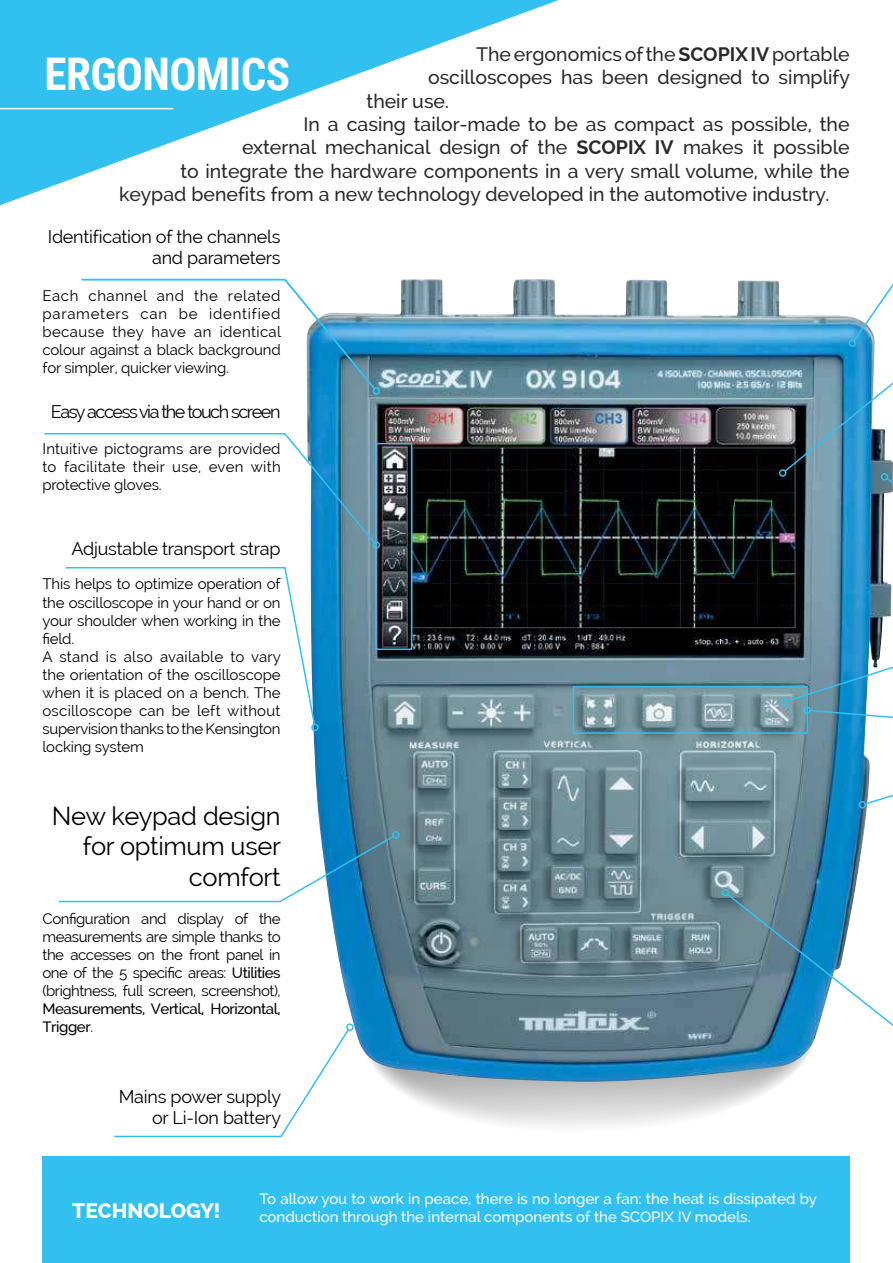
<style>
.page{position:relative;width:893px;height:1263px;background:#fff}
.page>*{position:absolute;margin:0;border:0;box-sizing:border-box;transform-origin:0 0}
.t1{font:700 45px "Roboto Condensed";letter-spacing:-.015em;color:#fff}
.t2{font:25.5px/30.6px "Raleway";letter-spacing:-.015em;color:#000;text-align:right}
.t3{font:800 21px "Raleway";color:#fff}
.t4{font:500 19.5px "Raleway";color:#292928}
.t5{font:18px/21.6px "Raleway";letter-spacing:-.015em;color:#000;text-align:right}
.t6{font:18px "Raleway";letter-spacing:-.08em;color:#000}
.t7{font:15px/18px "Raleway";letter-spacing:-.015em;color:#000;text-align:justify}
.t8{font:500 15px "Raleway";color:#fff}
.t9{font:500 15px/18px "Raleway";letter-spacing:-.03em;color:#000}
.s1{font-weight:700}
.s2{font-weight:500}
.s3{font-weight:400}
</style>
<div class="page">
<svg style="left:390px;top:1083px;width:390px;height:43px"></svg>
<svg style="left:0;top:0;width:559px;height:205px"></svg>
<hr style="left:0;top:108px;width:173px;height:1px;background:#fff">
<img style="left:307px;top:279px;width:585px;height:804px">
<div style="left:43px;top:1157px;width:807px;height:106px;background:#32c0f1"></div>
<div style="left:573px;top:686px;width:235px;height:48px;border:2px solid #32c0f1"></div>
<div style="left:375px;top:443px;width:37px;height:207px;border:2px solid #32c0f1"></div>
<svg style="left:58px;top:834px;width:337px;height:69px"></svg>
<div style="left:392px;top:831px;width:8px;height:8px;border:2px solid #32c0f1;border-radius:50%"></div>
<div style="left:779px;top:469px;width:7px;height:8px;border:2px solid #32c0f1;border-radius:50%"></div>
<svg style="left:114px;top:1028px;width:236px;height:110px"></svg>
<div style="left:346px;top:1023px;width:8px;height:8px;border:2px solid #32c0f1;border-radius:50%"></div>
<svg style="left:65px;top:566px;width:251px;height:160px"></svg>
<div style="left:311px;top:724px;width:8px;height:7px;border:2px solid #32c0f1;border-radius:50%"></div>
<svg style="left:44px;top:432px;width:332px;height:113px"></svg>
<div style="left:373px;top:541px;width:7px;height:8px;border:2px solid #32c0f1;border-radius:50%"></div>
<svg style="left:81px;top:278px;width:295px;height:113px"></svg>
<div style="left:373px;top:387px;width:7px;height:8px;border:2px solid #32c0f1;border-radius:50%"></div>
<svg style="left:726px;top:892px;width:167px;height:168px"></svg>
<div style="left:722px;top:889px;width:7px;height:7px;border:2px solid #32c0f1;border-radius:50%"></div>
<svg style="left:808px;top:709px;width:85px;height:13px"></svg>
<div style="left:803px;top:706px;width:8px;height:8px;border:2px solid #32c0f1;border-radius:50%"></div>
<svg style="left:863px;top:781px;width:30px;height:25px"></svg>
<div style="left:859px;top:801px;width:7px;height:7px;border:2px solid #32c0f1;border-radius:50%"></div>
<svg style="left:785px;top:652px;width:108px;height:51px"></svg>
<div style="left:780px;top:698px;width:8px;height:8px;border:2px solid #32c0f1;border-radius:50%"></div>
<img style="left:783px;top:279px;width:110px;height:235px">
<div style="left:848px;top:339px;width:8px;height:8px;border:2px solid #32c0f1;border-radius:50%"></div>
<h3 class="t4" style="left:476px;top:46px;width:375px">The ergonomics of the <span class="s1">SCOPIX IV</span> portable</h3>
<h3 class="t4" style="left:428px;top:70px;width:423px">oscilloscopes has been designed to simplify</h3>
<h3 class="t4" style="left:367px;top:93px;width:84px">their use.</h3>
<h3 class="t4" style="left:304px;top:117px;width:547px">In a casing tailor-made to be as compact as possible, the</h3>
<h3 class="t4" style="left:242px;top:140px;width:609px">external mechanical design of the <span class="s1">SCOPIX IV</span> makes it possible</h3>
<h3 class="t4" style="left:181px;top:163px;width:670px">to integrate the hardware components in a very small volume, while the</h3>
<h3 class="t4" style="left:119px;top:187px;width:712px">keypad benefits from a new technology developed in the automotive industry.</h3>
<h1 class="t1" style="left:45px;top:56px;width:247px">ERGONOMICS</h1>
<p class="t5" style="left:48px;top:227px;width:234px">Identification of the channels and parameters</p>
<p class="t7" style="left:43px;top:288px;width:240px">Each channel and the related parameters can be identified because they have an identical colour against a black background for simpler, quicker viewing.</p>
<p class="t6" style="left:51px;top:405px;width:231px">Easy access via the touch screen</p>
<p class="t7" style="left:43px;top:442px;width:240px">Intuitive pictograms are provided to facilitate their use, even with protective gloves.</p>
<p class="t5" style="left:71px;top:540px;width:211px">Adjustable transport strap</p>
<p class="t7" style="left:43px;top:577px;width:240px;text-align:left">This helps to optimize operation of the oscilloscope in your hand or on your shoulder when working in the field.<br>A stand is also available to vary the orientation of the oscilloscope when it is placed on a bench. The oscilloscope can be left without supervision thanks to the Kensington locking system</p>
<h2 class="t2" style="left:52px;top:803px;width:231px">New keypad design for optimum user comfort</h2>
<p class="t7" style="left:43px;top:909px;width:240px">Configuration and display of the measurements are simple thanks to the accesses on the front panel in one of the 5 specific areas: <span class="s2">Utilities </span>(brightness, full screen, screenshot),</p>
<p class="t9" style="left:43px;top:1001px;width:240px">Measurements, Vertical, Horizontal,<br>Trigger<span class="s3">.</span></p>
<p class="t5" style="left:119px;top:1087px;width:164px">Mains power supply or Li-Ion battery</p>
<h3 class="t3" style="left:72px;top:1202px;width:150px">TECHNOLOGY!</h3>
<p class="t8" style="left:259px;top:1193px;width:559px">To allow you to work in peace, there is no longer a fan: the heat is dissipated by</p>
<p class="t8" style="left:259px;top:1211px;width:493px">conduction through the internal components of the SCOPIX IV models.</p>
</div>
